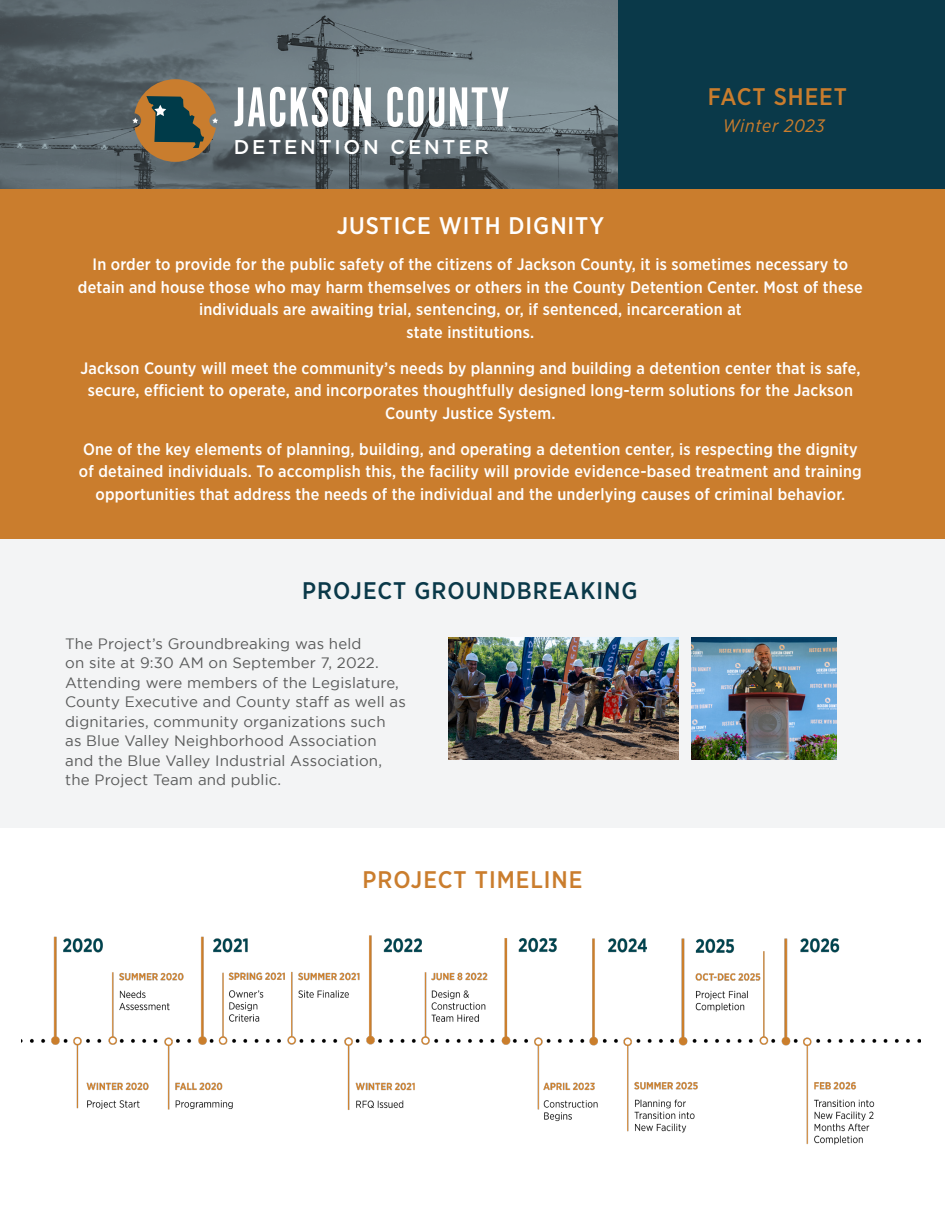
<style>
.page{position:relative;width:945px;height:1215px;background:#fff}
.page>*{position:absolute;margin:0;border:0;box-sizing:border-box;transform-origin:0 0}
.t1{font:58.35px "Alternate Got No 1 D";letter-spacing:.015em;color:#fff}
.t2{font:500 24px "Gotham Narrow";letter-spacing:.04em;color:#ca7d2d}
.t3{font:500 24px "Gotham Narrow";letter-spacing:.04em;color:#0a3949}
.t4{font:500 24px "Gotham Narrow";letter-spacing:.04em;color:#fff}
.t5{font:500 19.95px "Gotham";letter-spacing:.14em;color:#fff}
.t6{font:italic 18px "Gotham Narrow";letter-spacing:.035em;color:#ca7d2d}
.t7{font:500 16.5px/22.5px "Gotham Narrow";letter-spacing:.01em;color:#fff;text-align:center}
.Paragraph_Style_1{font:15px/19.5px "Gotham";letter-spacing:.01em;color:#595a5a}
</style>
<div class="page">
<div style="left:0;top:538px;width:945px;height:290px;background:#f3f4f5"></div>
<div style="left:0;top:187px;width:945px;height:351px;background:#ca7d2d"></div>
<div style="left:618px;top:0;width:327px;height:189px;background:#0a3949"></div>
<svg style="left:0;top:0;width:618px;height:189px;background:#647077"></svg>
<svg style="left:132px;top:79px;width:86px;height:83px;background:#7a6747"></svg>
<img style="left:22px;top:935px;width:898px;height:210px">
<img style="left:449px;top:638px;width:230px;height:121px">
<img style="left:692px;top:638px;width:145px;height:121px">
<p class="t1" style="left:234px;top:76px;width:277px">JACKSON COUNTY</p>
<p class="t2" style="left:708px;top:81px;width:141px">FACT SHEET</p>
<p class="t6" style="left:723px;top:114px;width:104px">Winter 2023</p>
<p class="t5" style="left:234px;top:135px;width:257px">DETENTION CENTER</p>
<p class="t4" style="left:337px;top:210px;width:269px">JUSTICE WITH DIGNITY</p>
<p class="t7" style="left:78px;top:253px;width:786px">In order to provide for the public safety of the citizens of Jackson County, it is sometimes necessary to detain and house those who may harm themselves or others in the County Detention Center. Most of these individuals are awaiting trial, sentencing, or, if sentenced, incarceration at<br>state institutions.</p>
<p class="t7" style="left:80px;top:356px;width:782px">Jackson County will meet the community’s needs by planning and building a detention center that is safe, secure, efficient to operate, and incorporates thoughtfully designed long-term solutions for the Jackson<br>County Justice System.</p>
<p class="t7" style="left:79px;top:437px;width:784px">One of the key elements of planning, building, and operating a detention center, is respecting the dignity of detained individuals. To accomplish this, the facility will provide evidence-based treatment and training opportunities that address the needs of the individual and the underlying causes of criminal behavior.</p>
<p class="t3" style="left:302px;top:575px;width:337px">PROJECT GROUNDBREAKING</p>
<p class="Paragraph_Style_1" style="left:65px;top:633px;width:342px">The Project’s Groundbreaking was held<br>on site at 9:30 AM on September 7, 2022.<br>Attending were members of the Legislature, County Executive and County staff as well as dignitaries, community organizations such<br>as Blue Valley Neighborhood Association and the Blue Valley Industrial Association, the Project Team and public.</p>
<p class="t2" style="left:363px;top:864px;width:221px">PROJECT TIMELINE</p>
</div>
